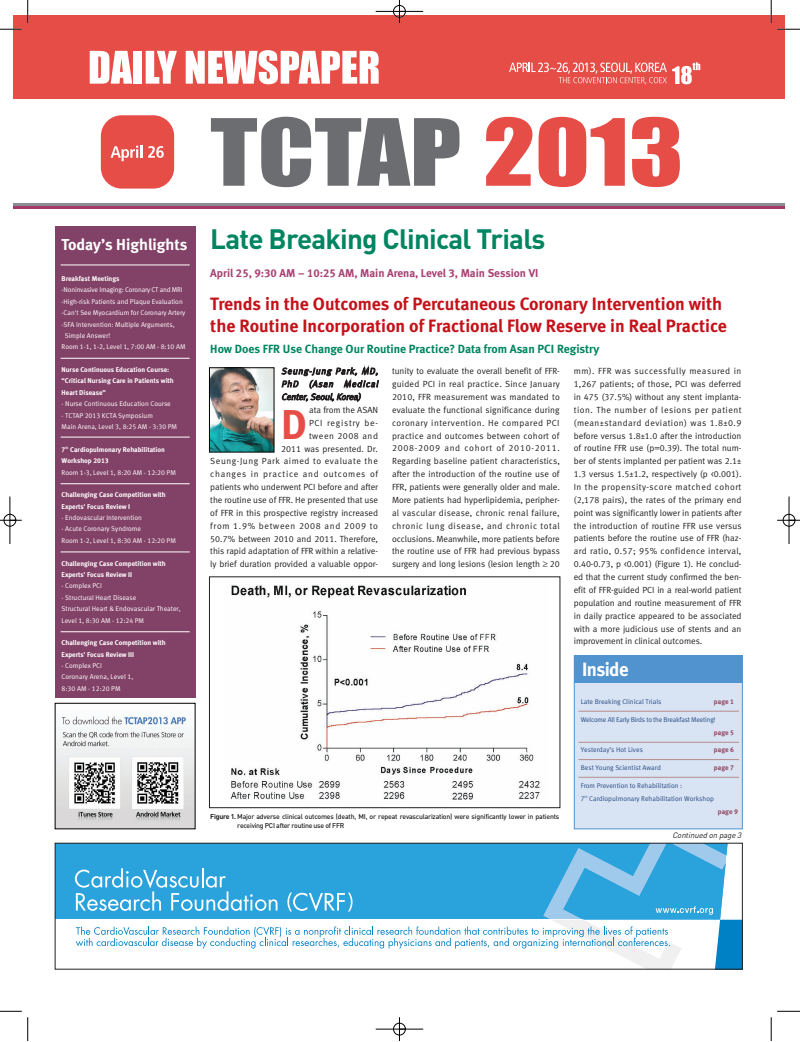
<style>
.page{position:relative;width:800px;height:1042px;background:#fff}
.page>*{position:absolute;margin:0;border:0;box-sizing:border-box;transform-origin:0 0}
.t1{font:41.7px "Meta Bold LF";color:#e54d46}
.t2{font:700 27.7px "DIN";letter-spacing:-.025em;color:#008561}
.t3{font:19.3px "Meta Bold LF";letter-spacing:-.03em;color:#fff}
.t4{font:17.8px/21.8px "Meta Bold LF";color:#c4121a}
.t5{font:15.8px "Meta Bold LF";color:#fff}
.t6{font:11.9px "Meta Bold LF";color:#008561}
.t7{font:11.4px "Meta Bold LF";color:#a94274}
.t8{font:8.9px/12.9px "Meta Normal LF";color:#231f20;text-align:justify}
.t9{font:italic 8.9px/12.9px "Meta Normal LF";color:#231f20;text-align:justify}
.t10{font:italic 7.9px "DIN";color:#231f20}
.t11{font:6.9px/11.4px "Meta Normal LF";color:#fff}
.t12{font:6.9px/11.4px "Meta Bold LF";color:#fff}
.t13{font:6.9px/12.9px "Meta Normal LF";color:#2b4b86}
.t14{font:500 6.9px/8.3px "DIN";letter-spacing:-.03em;color:#231f20}
.t15{font:6.9px "Meta Normal LF";letter-spacing:-.03em;color:#2b4b86}
.t16{font:6.9px "Meta Normal LF";letter-spacing:-.025em;color:#fff}
.t17{font:6.9px "Meta Bold LF";color:#954762}
.s1{font-weight:700}
</style>
<div class="page">
<div style="left:13px;top:203px;width:772px;height:6px;background:#8a8c8f"></div>
<hr style="left:13px;top:206px;width:772px;height:3px;background:#a53769">
<div style="left:13px;top:16px;width:772px;height:83px;background:#e54d46"></div>
<svg style="left:90px;top:51px;width:42px;height:33px"></svg>
<div style="left:134px;top:51px;width:8px;height:33px;background:#fff"></div>
<svg style="left:146px;top:51px;width:31px;height:33px"></svg>
<svg style="left:186px;top:50px;width:193px;height:34px"></svg>
<svg style="left:211px;top:117px;width:249px;height:70px"></svg>
<svg style="left:486px;top:117px;width:46px;height:69px"></svg>
<svg style="left:539px;top:117px;width:86px;height:70px"></svg>
<svg style="left:632px;top:117px;width:48px;height:70px"></svg>
<div style="left:101px;top:115px;width:73px;height:74px;background:#e54d46;border-radius:21px"></div>
<svg style="left:111px;top:145px;width:31px;height:16px"></svg>
<svg style="left:148px;top:146px;width:16px;height:12px"></svg>
<svg style="left:509px;top:62px;width:191px;height:22px"></svg>
<div style="left:55px;top:226px;width:140px;height:472px;background:#824166"></div>
<img style="left:57px;top:716px;width:136px;height:111px">
<svg style="left:57px;top:845px;width:18px;height:74px"></svg>
<svg style="left:75px;top:845px;width:666px;height:122px"></svg>
<div style="left:55px;top:843px;width:688px;height:126px;border:1px solid #231f20"></div>
<img style="left:230px;top:585px;width:311px;height:215px">
<div style="left:209px;top:577px;width:351px;height:231px;border:1px solid #231f20"></div>
<img style="left:211px;top:370px;width:61px;height:80px">
<div style="left:209px;top:368px;width:65px;height:84px;border:1px solid #000"></div>
<div style="left:574px;top:656px;width:168px;height:173px;background:#d8e4f3"></div>
<div style="left:574px;top:656px;width:169px;height:173px;border:1px solid #5193ce"></div>
<div style="left:574px;top:656px;width:169px;height:27px;background:#5193ce"></div>
<hr style="left:578px;top:711px;width:161px;height:1px;background:#b68c8c">
<hr style="left:578px;top:742px;width:161px;height:1px;background:#b68c8c">
<hr style="left:578px;top:759px;width:161px;height:1px;background:#b68c8c">
<hr style="left:578px;top:777px;width:161px;height:1px;background:#b68c8c">
<hr style="left:61px;top:265px;width:129px;height:1px;background:#fff">
<hr style="left:61px;top:358px;width:129px;height:1px;background:#fff">
<hr style="left:61px;top:437px;width:129px;height:1px;background:#fff">
<hr style="left:61px;top:484px;width:129px;height:1px;background:#fff">
<hr style="left:61px;top:552px;width:129px;height:1px;background:#fff">
<hr style="left:61px;top:632px;width:129px;height:1px;background:#fff">
<svg style="left:27px;top:0;width:204px;height:23px"></svg>
<svg style="left:0;top:29px;width:22px;height:1px"></svg>
<svg style="left:771px;top:0;width:1px;height:23px"></svg>
<svg style="left:777px;top:29px;width:23px;height:1px"></svg>
<svg style="left:0;top:1011px;width:29px;height:30px"></svg>
<svg style="left:771px;top:1011px;width:29px;height:30px"></svg>
<div style="left:393px;top:5px;width:13px;height:12px;border:1px solid #fff;border-radius:50%"></div>
<div style="left:393px;top:1023px;width:13px;height:12px;border:1px solid #fff;border-radius:50%"></div>
<hr style="left:376px;top:11px;width:47px;height:1px;background:#000">
<hr style="left:376px;top:1029px;width:47px;height:1px;background:#000">
<hr style="left:10px;top:497px;width:1px;height:47px;background:#000">
<hr style="left:789px;top:497px;width:1px;height:47px;background:#000">
<svg style="left:399px;top:0;width:1px;height:23px"></svg>
<svg style="left:399px;top:1017px;width:1px;height:24px"></svg>
<svg style="left:0;top:520px;width:22px;height:1px"></svg>
<svg style="left:777px;top:520px;width:23px;height:1px"></svg>
<div style="left:393px;top:5px;width:12px;height:12px;border:1px solid #000;border-radius:50%"></div>
<div style="left:393px;top:1023px;width:12px;height:12px;border:1px solid #000;border-radius:50%"></div>
<div style="left:4px;top:514px;width:12px;height:12px;border:1px solid #000;border-radius:50%"></div>
<div style="left:783px;top:514px;width:12px;height:12px;border:1px solid #000;border-radius:50%"></div>
<h3 class="t5" style="left:62px;top:239px;width:127px">Today’s Highlights</h3>
<p class="t12" style="left:62px;top:273px;width:59px">Breakfast Meetings</p>
<p class="t16" style="left:62px;top:287px;width:123px">-Noninvasive Imaging: Coronary CT and MRI</p>
<p class="t11" style="left:62px;top:296px;width:123px">-High-risk Patients and Plaque Evaluation</p>
<p class="t11" style="left:62px;top:308px;width:125px">-Can't See Myocardium for Coronary Artery</p>
<p class="t11" style="left:62px;top:319px;width:115px">-SFA Intervention: Multiple Arguments,</p>
<p class="t11" style="left:65px;top:330px;width:47px">Simple Answer!</p>
<p class="t11" style="left:62px;top:342px;width:125px">Room 1-1, 1-2, Level 1, 7:00 AM - 8:10 AM</p>
<p class="t12" style="left:62px;top:364px;width:114px">Nurse Continuous Education Course: “Critical Nursing Care in Patients with<br>Heart Disease”</p>
<p class="t11" style="left:62px;top:399px;width:111px">- Nurse Continuous Education Course</p>
<p class="t11" style="left:62px;top:410px;width:117px">- TCTAP 2013 KCTA Symposium<br>Main Arena, Level 3, 8:25 AM - 3:30 PM</p>
<p class="t12" style="left:62px;top:444px;width:105px">7<sup>th</sup> Cardiopulmonary Rehabilitation<br>Workshop 2013</p>
<p class="t11" style="left:62px;top:467px;width:116px">Room 1-3, Level 1, 8:20 AM - 12:20 PM</p>
<p class="t12" style="left:62px;top:490px;width:106px">Challenging Case Competition with<br>Experts' Focus Review I</p>
<p class="t11" style="left:62px;top:512px;width:82px">- Endovascular Intervention</p>
<p class="t11" style="left:62px;top:524px;width:116px">- Acute Coronary Syndrome<br>Room 1-2, Level 1, 8:30 AM - 12:20 PM</p>
<p class="t12" style="left:62px;top:558px;width:106px">Challenging Case Competition with<br>Experts' Focus Review II</p>
<p class="t11" style="left:62px;top:581px;width:42px">- Complex PCI</p>
<p class="t11" style="left:62px;top:592px;width:121px">- Structural Heart Disease<br>Structural Heart &amp; Endovascular Theater,<br>Level 1, 8:30 AM - 12:24 PM</p>
<p class="t12" style="left:62px;top:638px;width:106px">Challenging Case Competition with<br>Experts' Focus Review III</p>
<p class="t11" style="left:62px;top:660px;width:73px">- Complex PCI<br>Coronary Arena, Level 1,<br>8:30 AM - 12:20 PM</p>
<h2 class="t2" style="left:210px;top:229px;width:337px">Late Breaking Clinical Trials</h2>
<p class="t7" style="left:210px;top:269px;width:330px">April 25, 9:30 AM – 10:25 AM, Main Arena, Level 3, Main Session VI</p>
<h3 class="t4" style="left:210px;top:294px;width:518px">Trends in the Outcomes of Percutaneous Coronary Intervention with the Routine Incorporation of Fractional Flow Reserve in Real Practice</h3>
<h3 class="t6" style="left:210px;top:344px;width:391px">How Does FFR Use Change Our Routine Practice? Data from Asan PCI Registry</h3>
<p class="t9" style="left:281px;top:365px;width:100px">Seung-Jung Park, MD, PhD (Asan Medical Center,Seoul,Korea)</p>
<h1 class="t1" style="left:281px;top:408px;width:27px">D</h1>
<p class="t8" style="left:392px;top:365px;width:169px">tunity to evaluate the overall benefit of FFR&shy;guided PCI in real practice. Since January 2010, FFR measurement was mandated to evaluate the functional significance during coronary intervention. He compared PCI practice and outcomes between cohort of 2008-2009 and cohort of 2010-2011.<br>Regarding baseline patient characteristics, after the introduction of the routine use of FFR, patients were generally older and male.<br>More patients had hyperlipidemia, peripher&shy;al vascular disease, chronic renal failure, chronic lung disease, and chronic total occlusions. Meanwhile, more patients before the routine use of FFR had previous bypass surgery and long lesions (lesion length ≥ 20</p>
<p class="t8" style="left:574px;top:365px;width:169px">mm). FFR was successfully measured in 1,267 patients; of those, PCI was deferred in 475 (37.5%) without any stent implanta&shy;tion. The number of lesions per patient (mean±standard deviation) was 1.8±0.9 before versus 1.8±1.0 after the introduction of routine FFR use (p=0.39). The total num&shy;ber of stents implanted per patient was 2.1± 1.3 versus 1.5±1.2, respectively (p &lt;0.001).<br>In the propensity-score matched cohort (2,178 pairs), the rates of the primary end point was significantly lower in patients after the introduction of routine FFR use versus patients before the routine use of FFR (haz&shy;ard ratio, 0.57; 95% confidence interval, 0.40-0.73, p &lt;0.001) (Figure 1). He conclud&shy;ed that the current study confirmed the ben&shy;efit of FFR-guided PCI in a real-world patient population and routine measurement of FFR in daily practice appeared to be associated with a more judicious use of stents and an improvement in clinical outcomes.</p>
<p class="t8" style="left:210px;top:404px;width:169px;text-align:right">ata from the ASAN<br>PCI registry be-<br>tween 2008 and<br>2011 was presented. Dr.<br>Seung-Jung Park aimed to evaluate the changes in practice and outcomes of patients who underwent PCI before and after the routine use of FFR. He presented that use of FFR in this prospective registry increased from 1.9% between 2008 and 2009 to 50.7% between 2010 and 2011. Therefore, this rapid adaptation of FFR within a relative&shy;ly brief duration provided a valuable oppor-</p>
<p class="t14" style="left:237px;top:813px;width:324px;text-indent:-27px"><span class="s1">Figure 1.</span> Major adverse clinical outcomes (death, MI, or repeat revascularization) were significantly lower in patients receiving PCI after routine use of FFR</p>
<h3 class="t3" style="left:582px;top:661px;width:48px">Inside</h3>
<p class="t13" style="left:581px;top:696px;width:82px">Late Breaking Clinical Trials</p>
<p class="t17" style="left:714px;top:699px;width:22px">page 1</p>
<p class="t15" style="left:581px;top:717px;width:136px">Welcome All Early Birds to the Breakfast Meeting!</p>
<p class="t17" style="left:714px;top:730px;width:22px">page 5</p>
<p class="t13" style="left:581px;top:744px;width:64px">Yesterday’s Hot Lives</p>
<p class="t17" style="left:714px;top:747px;width:22px">page 6</p>
<p class="t13" style="left:581px;top:762px;width:82px">Best Young Scientist Award</p>
<p class="t17" style="left:714px;top:765px;width:22px">page 7</p>
<p class="t13" style="left:581px;top:780px;width:135px">From Prevention to Rehabilitation :<br>7<sup>th</sup> Cardiopulmonary Rehabilitation Workshop</p>
<p class="t17" style="left:718px;top:809px;width:22px">page 9</p>
<p class="t10" style="left:672px;top:832px;width:72px">Continued on page 3</p>
</div>
